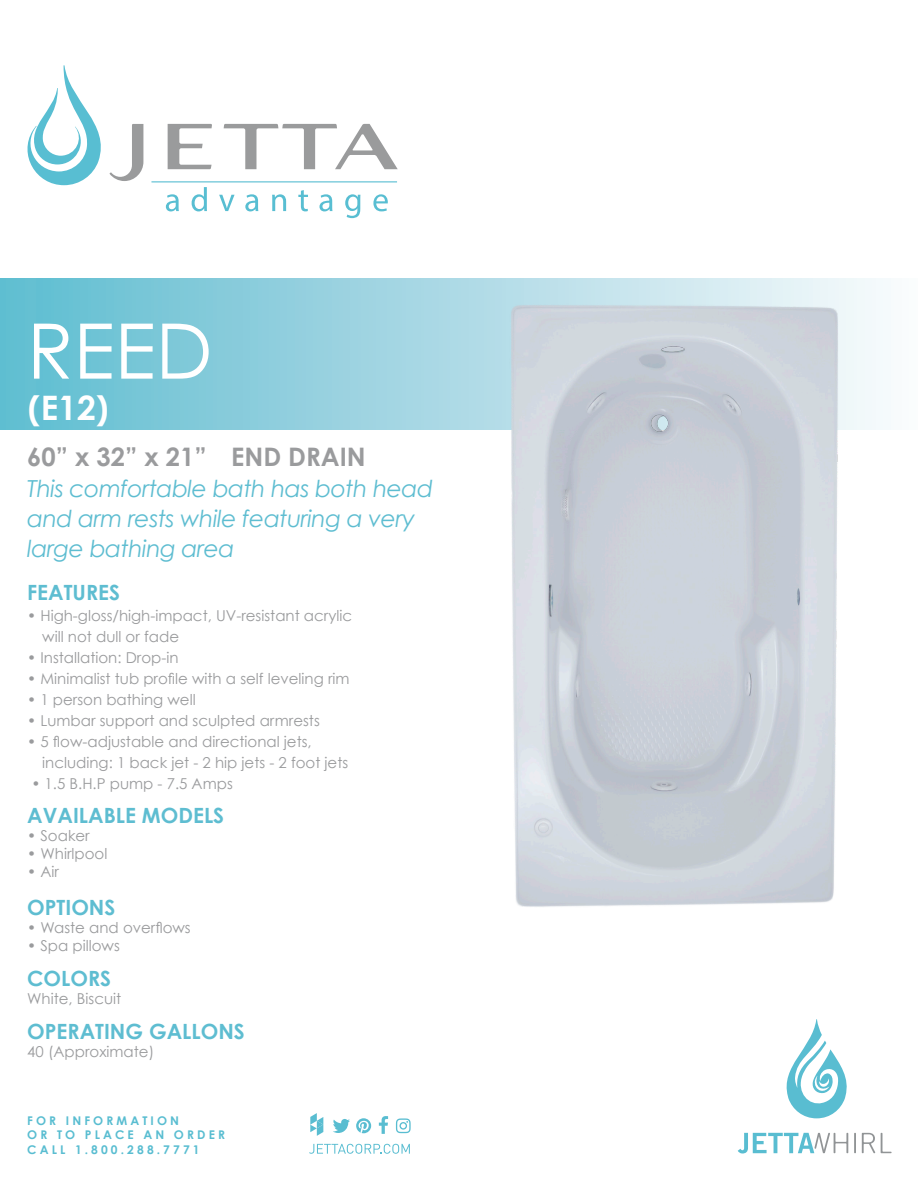
<style>
.page{position:relative;width:918px;height:1188px;background:#fff}
.page>*{position:absolute;margin:0;border:0;box-sizing:border-box;transform-origin:0 0}
.t1{font:76.65px "Century Gothic";color:#fff}
.t2{font:700 33.75px "Century Gothic";color:#fff}
.t3{font:700 25.5px "Century Gothic";color:#9a9b9d}
.t4{font:italic 23.4px "Century Gothic";letter-spacing:-.02em;color:#5ebdd1}
.t5{font:700 21px "Century Gothic";color:#5ebdd1}
.t6{font:15px "Century Gothic";color:#9a9b9d}
.t7{font:700 12px "Century Gothic";letter-spacing:.26em;color:#59bdd1}
</style>
<div class="page">
<svg style="left:0;top:279px;width:883px;height:151px;background:#89cddc"></svg>
<svg style="left:27px;top:65px;width:116px;height:120px"></svg>
<svg style="left:224px;top:124px;width:174px;height:45px"></svg>
<svg style="left:168px;top:124px;width:44px;height:45px"></svg>
<hr style="left:151px;top:181px;width:246px;height:1px;background:#58bed2">
<svg style="left:166px;top:194px;width:13px;height:17px"></svg>
<svg style="left:192px;top:187px;width:15px;height:24px"></svg>
<svg style="left:219px;top:195px;width:16px;height:16px"></svg>
<svg style="left:245px;top:194px;width:13px;height:17px"></svg>
<svg style="left:272px;top:194px;width:14px;height:17px"></svg>
<svg style="left:298px;top:190px;width:10px;height:21px"></svg>
<svg style="left:319px;top:194px;width:13px;height:17px"></svg>
<svg style="left:345px;top:194px;width:15px;height:24px"></svg>
<svg style="left:373px;top:194px;width:15px;height:17px"></svg>
<svg style="left:333px;top:1119px;width:17px;height:14px"></svg>
<svg style="left:309px;top:1144px;width:101px;height:10px"></svg>
<svg style="left:356px;top:1118px;width:15px;height:15px"></svg>
<svg style="left:379px;top:1116px;width:9px;height:18px"></svg>
<svg style="left:310px;top:1113px;width:13px;height:23px"></svg>
<svg style="left:396px;top:1118px;width:15px;height:15px"></svg>
<img style="left:481px;top:279px;width:384px;height:151px">
<img style="left:459px;top:288px;width:390px;height:619px">
<svg style="left:786px;top:1019px;width:61px;height:99px"></svg>
<hr style="left:854px;top:1133px;width:2px;height:20px;background:#919496">
<svg style="left:862px;top:1133px;width:13px;height:20px"></svg>
<svg style="left:881px;top:1133px;width:11px;height:20px"></svg>
<svg style="left:738px;top:1133px;width:110px;height:21px"></svg>
<p class="t1" style="left:27px;top:297px;width:187px">REED</p>
<p class="t2" style="left:28px;top:382px;width:82px">(E12)</p>
<p class="t3" style="left:27px;top:438px;width:340px">60” x 32” x 21” END DRAIN</p>
<p class="t4" style="left:27px;top:472px;width:408px">This comfortable bath has both head</p>
<p class="t4" style="left:27px;top:502px;width:389px">and arm rests while featuring a very</p>
<p class="t4" style="left:27px;top:532px;width:209px">large bathing area</p>
<p class="t5" style="left:27px;top:576px;width:94px">FEATURES</p>
<p class="t6" style="left:27px;top:605px;width:326px">• High-gloss/high-impact, UV-resistant acrylic</p>
<p class="t6" style="left:42px;top:626px;width:138px">will not dull or fade</p>
<p class="t6" style="left:27px;top:647px;width:153px">• Installation: Drop-in</p>
<p class="t6" style="left:27px;top:668px;width:324px">• Minimalist tub profile with a self leveling rim</p>
<p class="t6" style="left:27px;top:689px;width:170px">• 1 person bathing well</p>
<p class="t6" style="left:27px;top:710px;width:294px">• Lumbar support and sculpted armrests</p>
<p class="t6" style="left:27px;top:731px;width:286px">• 5 flow-adjustable and directional jets,</p>
<p class="t6" style="left:42px;top:752px;width:308px">including: 1 back jet - 2 hip jets - 2 foot jets</p>
<p class="t6" style="left:31px;top:773px;width:203px">• 1.5 B.H.P pump - 7.5 Amps</p>
<p class="t5" style="left:27px;top:800px;width:198px">AVAILABLE MODELS</p>
<p class="t6" style="left:27px;top:825px;width:64px">• Soaker</p>
<p class="t6" style="left:27px;top:843px;width:82px">• Whirlpool</p>
<p class="t6" style="left:27px;top:861px;width:33px">• Air</p>
<p class="t5" style="left:27px;top:892px;width:90px">OPTIONS</p>
<p class="t6" style="left:27px;top:918px;width:165px">• Waste and overflows</p>
<p class="t6" style="left:27px;top:936px;width:94px">• Spa pillows</p>
<p class="t5" style="left:27px;top:963px;width:85px">COLORS</p>
<p class="t6" style="left:27px;top:988px;width:96px">White, Biscuit</p>
<p class="t5" style="left:27px;top:1016px;width:219px">OPERATING GALLONS</p>
<p class="t6" style="left:27px;top:1041px;width:129px">40 (Approximate)</p>
<p class="t7" style="left:27px;top:1112px;width:153px">FOR INFORMATION</p>
<p class="t7" style="left:27px;top:1126px;width:199px">OR TO PLACE AN ORDER</p>
<p class="t7" style="left:27px;top:1140px;width:174px">CALL 1.800.288.7771</p>
</div>
